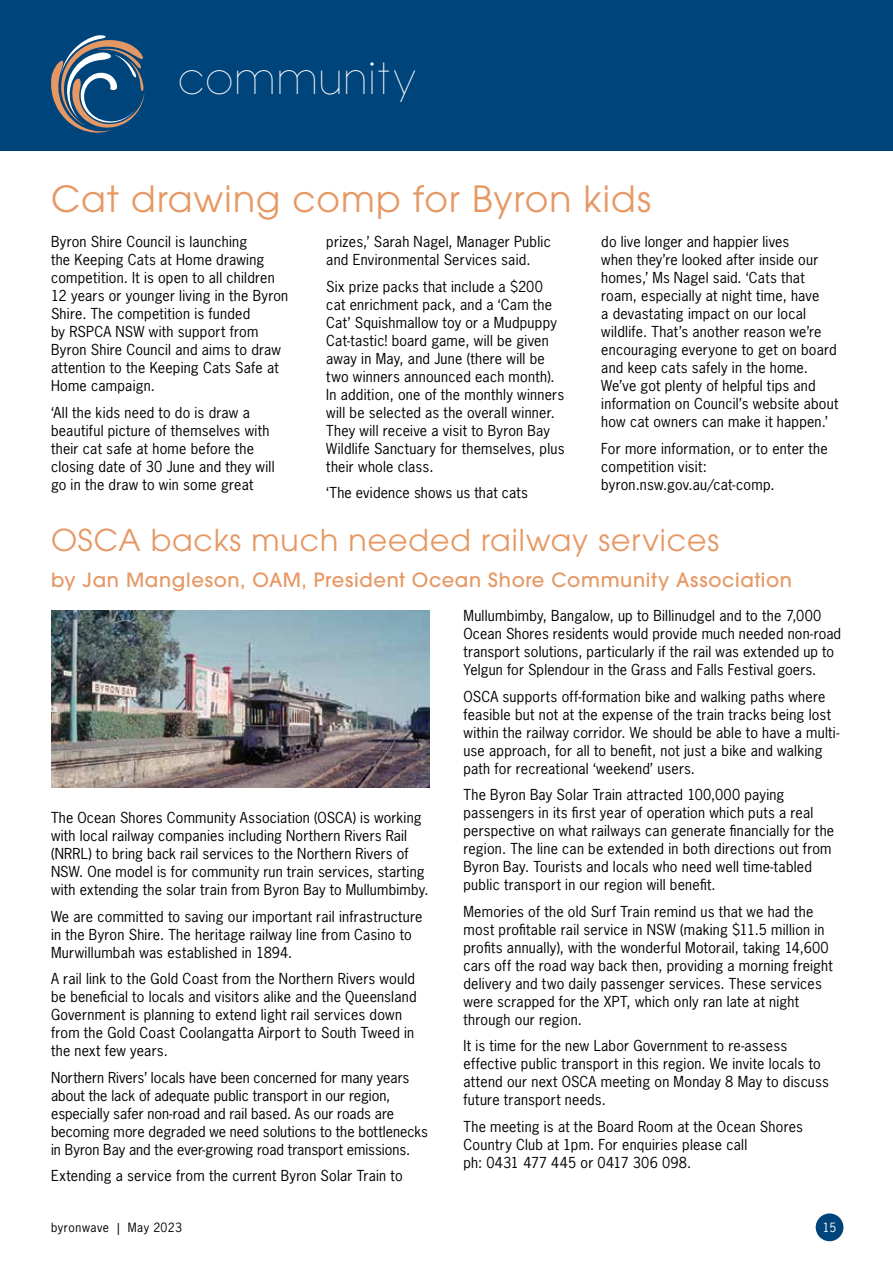
<style>
.page{position:relative;width:893px;height:1263px;background:#fff}
.page>*{position:absolute;margin:0;border:0;box-sizing:border-box;transform-origin:0 0}
.t1{font:36px "ITC Avant Garde Pro";letter-spacing:.03em;color:#e69864}
.t2{font:31.5px "Bondoluo Peek";letter-spacing:.12em;color:#fff}
.t3{font:30px "ITC Avant Garde Pro";letter-spacing:.03em;color:#e69864}
.t4{font:500 19.5px "ITC Avant Garde Pro";letter-spacing:.035em;color:#e69864}
.t5{font:14.25px/18px "News Gothic Std";letter-spacing:.015em;color:#000}
.t6{font:12px "News Gothic Std";letter-spacing:.04em;color:#000}
.t7{font:12px "News Gothic Std";color:#fff}
</style>
<div class="page">
<div style="left:816px;top:1213px;width:27px;height:28px;background:#00447c;border-radius:50%"></div>
<img style="left:51px;top:610px;width:378px;height:178px">
<div style="left:0;top:0;width:893px;height:151px;background:#00447c"></div>
<svg style="left:51px;top:35px;width:94px;height:98px"></svg>
<h2 class="t2" style="left:179px;top:60px;width:239px">COMMUNITY</h2>
<h1 class="t1" style="left:51px;top:176px;width:602px">Cat drawing comp for Byron kids</h1>
<p class="t5" style="left:326px;top:233px;width:226px">prizes,’ Sarah Nagel, Manager Public and Environmental Services said.</p>
<p class="t5" style="left:326px;top:277px;width:240px">Six prize packs that include a $200 cat enrichment pack, and a ‘Cam the Cat’ Squishmallow toy or a Mudpuppy Cat-tastic! board game, will be given away in May, and June (there will be two winners announced each month).<br>In addition, one of the monthly winners will be selected as the overall winner.<br>They will receive a visit to Byron Bay Wildlife Sanctuary for themselves, plus their whole class.</p>
<p class="t5" style="left:326px;top:484px;width:203px">‘The evidence shows us that cats</p>
<p class="t5" style="left:51px;top:233px;width:239px">Byron Shire Council is launching<br>the Keeping Cats at Home drawing competition. It is open to all children<br>12 years or younger living in the Byron<br>Shire. The competition is funded<br>by RSPCA NSW with support from<br>Byron Shire Council and aims to draw attention to the Keeping Cats Safe at<br>Home campaign.</p>
<p class="t5" style="left:51px;top:403px;width:225px">‘All the kids need to do is draw a beautiful picture of themselves with their cat safe at home before the closing date of 30 June and they will go in the draw to win some great</p>
<p class="t5" style="left:601px;top:233px;width:239px">do live longer and happier lives<br>when they’re looked after inside our homes,’ Ms Nagel said. ‘Cats that roam, especially at night time, have<br>a devastating impact on our local wildlife. That’s another reason we’re encouraging everyone to get on board and keep cats safely in the home.<br>We’ve got plenty of helpful tips and information on Council’s website about how cat owners can make it happen.’</p>
<p class="t5" style="left:601px;top:439px;width:228px">For more information, or to enter the competition visit: byron.nsw.gov.au/cat-comp.</p>
<h3 class="t3" style="left:51px;top:522px;width:670px">OSCA backs much needed railway services</h3>
<h3 class="t4" style="left:51px;top:567px;width:742px">by Jan Mangleson, OAM, President Ocean Shore Community Association</h3>
<p class="t5" style="left:51px;top:809px;width:379px">The Ocean Shores Community Association (OSCA) is working with local railway companies including Northern Rivers Rail (NRRL) to bring back rail services to the Northern Rivers of NSW. One model is for community run train services, starting with extending the solar train from Byron Bay to Mullumbimby.</p>
<p class="t5" style="left:51px;top:907px;width:373px">We are committed to saving our important rail infrastructure in the Byron Shire. The heritage railway line from Casino to<br>Murwillumbah was established in 1894.</p>
<p class="t5" style="left:51px;top:970px;width:367px">A rail link to the Gold Coast from the Northern Rivers would be beneficial to locals and visitors alike and the Queensland Government is planning to extend light rail services down from the Gold Coast Coolangatta Airport to South Tweed in the next few years.</p>
<p class="t5" style="left:51px;top:1068px;width:379px">Northern Rivers’ locals have been concerned for many years about the lack of adequate public transport in our region, especially safer non-road and rail based. As our roads are becoming more degraded we need solutions to the bottlenecks in Byron Bay and the ever-growing road transport emissions.</p>
<p class="t5" style="left:51px;top:1167px;width:353px">Extending a service from the current Byron Solar Train to</p>
<p class="t5" style="left:463px;top:607px;width:379px">Mullumbimby, Bangalow, up to Billinudgel and to the 7,000<br>Ocean Shores residents would provide much needed non-road transport solutions, particularly if the rail was extended up to Yelgun for Splendour in the Grass and Falls Festival goers.</p>
<p class="t5" style="left:463px;top:687px;width:377px">OSCA supports off-formation bike and walking paths where feasible but not at the expense of the train tracks being lost within the railway corridor. We should be able to have a multi&shy;use approach, for all to benefit, not just a bike and walking path for recreational ‘weekend’ users.</p>
<p class="t5" style="left:463px;top:786px;width:372px">The Byron Bay Solar Train attracted 100,000 paying passengers in its first year of operation which puts a real perspective on what railways can generate financially for the region. The line can be extended in both directions out from Byron Bay. Tourists and locals who need well time-tabled public transport in our region will benefit.</p>
<p class="t5" style="left:463px;top:902px;width:371px">Memories of the old Surf Train remind us that we had the most profitable rail service in NSW (making $11.5 million in profits annually), with the wonderful Motorail, taking 14,600 cars off the road way back then, providing a morning freight delivery and two daily passenger services. These services were scrapped for the XPT, which only ran late at night through our region.</p>
<p class="t5" style="left:463px;top:1037px;width:367px">It is time for the new Labor Government to re-assess effective public transport in this region. We invite locals to attend our next OSCA meeting on Monday 8 May to discuss future transport needs.</p>
<p class="t5" style="left:463px;top:1117px;width:341px">The meeting is at the Board Room at the Ocean Shores<br>Country Club at 1pm. For enquiries please call<br>ph: 0431 477 445 or 0417 306 098.</p>
<p class="t6" style="left:51px;top:1220px;width:132px">byronwave | May 2023</p>
<p class="t7" style="left:823px;top:1220px;width:15px">15</p>
</div>
